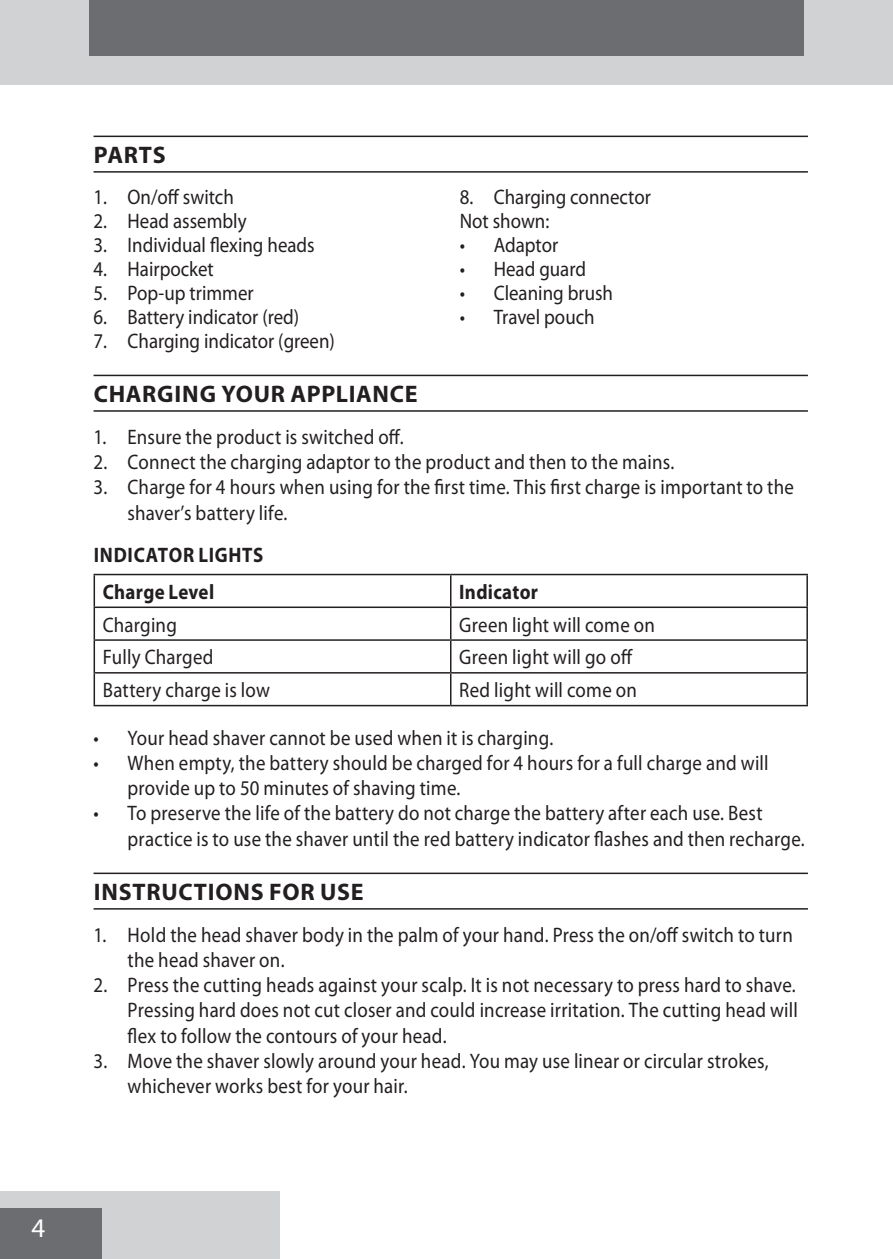
<style>
.page{position:relative;width:893px;height:1259px;background:#fff}
.page>*{position:absolute;margin:0;border:0;box-sizing:border-box;transform-origin:0 0}
.t1{font:27px "Myriad Pro";color:#fff}
.heading{font:700 24px "Myriad Pro";letter-spacing:.03em;color:#231f20}
.default{font:21px/25.2px "Myriad Pro";letter-spacing:.01em;color:#231f20;scale:.9 1}
.default-2{font:700 21px "Myriad Pro";letter-spacing:.015em;color:#231f20;scale:.9 1}
.Subheading{font:700 21px "Myriad Pro";letter-spacing:.04em;color:#231f20;scale:.9 1}
.Parts{font:21px "Myriad Pro";color:#231f20;scale:.9 1}
</style>
<div class="page">
<div style="left:0;top:0;width:893px;height:85px;background:#d1d2d4"></div>
<div style="left:0;top:1191px;width:280px;height:68px;background:#d1d2d4"></div>
<div style="left:0;top:1208px;width:102px;height:51px;background:#6c6d70"></div>
<div style="left:89px;top:0;width:715px;height:56px;background:#6c6d70"></div>
<hr style="left:94px;top:136px;width:714px;height:1px;background:#231f20">
<hr style="left:94px;top:171px;width:714px;height:2px;background:#231f20">
<hr style="left:94px;top:375px;width:714px;height:1px;background:#231f20">
<hr style="left:94px;top:410px;width:714px;height:2px;background:#231f20">
<hr style="left:94px;top:872px;width:714px;height:2px;background:#231f20">
<hr style="left:94px;top:908px;width:714px;height:1px;background:#231f20">
<hr style="left:94px;top:574px;width:357px;height:1px;background:#231f20">
<hr style="left:94px;top:575px;width:1px;height:31px;background:#231f20">
<hr style="left:451px;top:574px;width:357px;height:1px;background:#231f20">
<hr style="left:450px;top:575px;width:1px;height:31px;background:#231f20">
<hr style="left:806px;top:575px;width:2px;height:31px;background:#231f20">
<hr style="left:94px;top:606px;width:357px;height:2px;background:#231f20">
<hr style="left:94px;top:608px;width:1px;height:31px;background:#231f20">
<hr style="left:451px;top:606px;width:357px;height:2px;background:#231f20">
<hr style="left:450px;top:608px;width:1px;height:31px;background:#231f20">
<hr style="left:806px;top:608px;width:2px;height:31px;background:#231f20">
<hr style="left:94px;top:639px;width:357px;height:2px;background:#231f20">
<hr style="left:94px;top:641px;width:1px;height:31px;background:#231f20">
<hr style="left:451px;top:639px;width:357px;height:2px;background:#231f20">
<hr style="left:450px;top:641px;width:1px;height:31px;background:#231f20">
<hr style="left:806px;top:641px;width:2px;height:31px;background:#231f20">
<hr style="left:94px;top:672px;width:357px;height:1px;background:#231f20">
<hr style="left:94px;top:673px;width:1px;height:32px;background:#231f20">
<hr style="left:451px;top:672px;width:357px;height:1px;background:#231f20">
<hr style="left:450px;top:673px;width:1px;height:32px;background:#231f20">
<hr style="left:806px;top:673px;width:2px;height:32px;background:#231f20">
<hr style="left:94px;top:705px;width:357px;height:1px;background:#231f20">
<hr style="left:451px;top:705px;width:357px;height:1px;background:#231f20">
<p class="t1" style="left:31px;top:1211px;width:15px">4</p>
<p class="heading" style="left:94px;top:139px;width:74px">PARTS</p>
<p class="default" style="left:94px;top:184px;width:157px">1. On/off switch</p>
<p class="default" style="left:94px;top:208px;width:172px">2. Head assembly</p>
<p class="default" style="left:94px;top:232px;width:247px">3. Individual flexing heads</p>
<p class="default" style="left:94px;top:256px;width:135px">4. Hairpocket</p>
<p class="default" style="left:94px;top:280px;width:179px">5. Pop-up trimmer</p>
<p class="default" style="left:94px;top:304px;width:230px">6. Battery indicator (red)</p>
<p class="default" style="left:94px;top:328px;width:270px">7. Charging indicator (green)</p>
<p class="default" style="left:460px;top:184px;width:214px">8. Charging connector</p>
<p class="Parts" style="left:460px;top:208px;width:101px">Not shown:</p>
<p class="default" style="left:460px;top:232px;width:111px">• Adaptor</p>
<p class="default" style="left:460px;top:256px;width:142px">• Head guard</p>
<p class="default" style="left:460px;top:280px;width:172px">• Cleaning brush</p>
<p class="default" style="left:460px;top:304px;width:151px">• Travel pouch</p>
<p class="heading" style="left:94px;top:378px;width:325px">CHARGING YOUR APPLIANCE</p>
<p class="default" style="left:94px;top:424px;width:346px">1. Ensure the product is switched off.</p>
<p class="default" style="left:94px;top:449px;width:647px">2. Connect the charging adaptor to the product and then to the mains.</p>
<p class="default" style="left:128px;top:474px;width:742px;text-indent:-34px">3. Charge for 4 hours when using for the first time. This first charge is important to the shaver’s battery life.</p>
<p class="Subheading" style="left:94px;top:541px;width:190px">INDICATOR LIGHTS</p>
<p class="default-2" style="left:103px;top:578px;width:125px">Charge Level</p>
<p class="default-2" style="left:459px;top:578px;width:89px">Indicator</p>
<p class="default" style="left:103px;top:611px;width:84px">Charging</p>
<p class="default" style="left:459px;top:611px;width:219px">Green light will come on</p>
<p class="default" style="left:103px;top:644px;width:125px">Fully Charged</p>
<p class="default" style="left:459px;top:644px;width:194px">Green light will go off</p>
<p class="default" style="left:103px;top:677px;width:187px">Battery charge is low</p>
<p class="default" style="left:459px;top:677px;width:199px">Red light will come on</p>
<p class="default" style="left:94px;top:725px;width:512px">• Your head shaver cannot be used when it is charging.</p>
<p class="default" style="left:128px;top:750px;width:714px;text-indent:-34px">• When empty, the battery should be charged for 4 hours for a full charge and will provide up to 50 minutes of shaving time.</p>
<p class="default" style="left:128px;top:800px;width:754px;text-indent:-34px">• To preserve the life of the battery do not charge the battery after each use. Best practice is to use the shaver until the red battery indicator flashes and then recharge.</p>
<p class="heading" style="left:94px;top:876px;width:271px">INSTRUCTIONS FOR USE</p>
<p class="default" style="left:128px;top:922px;width:741px;text-indent:-34px">1. Hold the head shaver body in the palm of your hand. Press the on/off switch to turn the head shaver on.</p>
<p class="default" style="left:128px;top:972px;width:746px;text-align:justify;text-indent:-34px">2. Press the cutting heads against your scalp. It is not necessary to press hard to shave.<br>Pressing hard does not cut closer and could increase irritation. The cutting head will flex to follow the contours of your head.</p>
<p class="default" style="left:128px;top:1048px;width:714px;text-indent:-34px">3. Move the shaver slowly around your head. You may use linear or circular strokes, whichever works best for your hair.</p>
</div>
